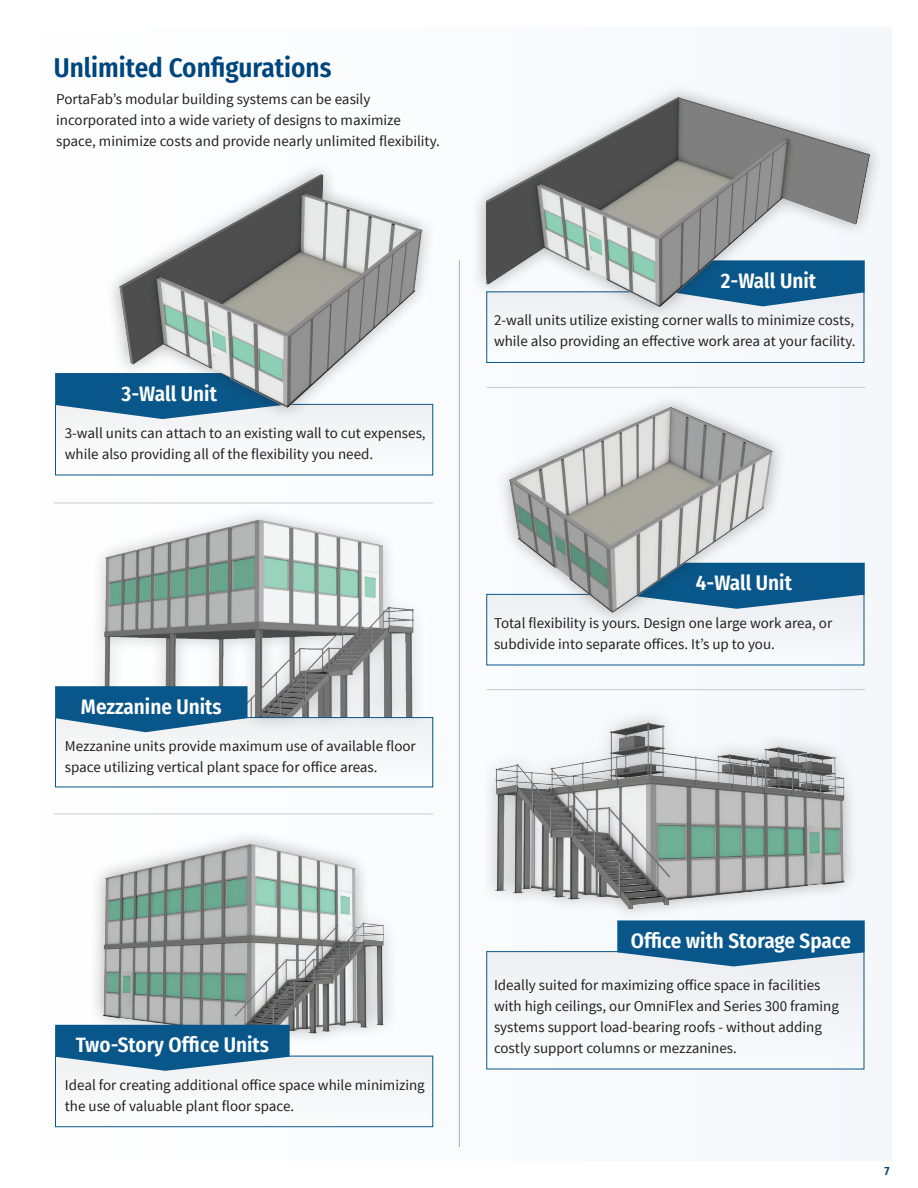
<style>
.page{position:relative;width:918px;height:1188px;background:#fff}
.page>*{position:absolute;margin:0;border:0;box-sizing:border-box;transform-origin:0 0}
.Large_Headline{font:600 27px "Fira Sans Condensed";color:#00467e}
.Body{font:600 21px "Fira Sans Condensed";color:#fff}
.Body-2{font:15px/21px "Source Sans Pro";color:#231f20}
.t1{font:600 12px "Fira Sans Condensed";color:#00467e}
</style>
<div class="page">
<div style="left:27px;top:27px;width:864px;height:1134px;background:#f9fbfd"></div>
<div style="left:55px;top:1056px;width:378px;height:71px;background:#f6f7f8"></div>
<div style="left:55px;top:717px;width:378px;height:70px;background:#f7f8f9"></div>
<div style="left:55px;top:1056px;width:378px;height:71px;border:1px solid #09578a"></div>
<img style="left:55px;top:837px;width:335px;height:201px">
<svg style="left:55px;top:1025px;width:235px;height:46px;background:#2d6f9a"></svg>
<div style="left:90px;top:506px;width:338px;height:226px;background:#231f20;opacity:.25"></div>
<img style="left:90px;top:508px;width:338px;height:209px">
<div style="left:55px;top:717px;width:378px;height:70px;border:1px solid #09578a"></div>
<svg style="left:55px;top:686px;width:193px;height:46px;background:#2c6e9a"></svg>
<div style="left:487px;top:951px;width:377px;height:119px;background:#f3f5f7"></div>
<div style="left:486px;top:951px;width:378px;height:118px;border:1px solid #09578a"></div>
<img style="left:490px;top:715px;width:363px;height:199px">
<svg style="left:617px;top:920px;width:248px;height:46px;background:#2c6e9a"></svg>
<div style="left:486px;top:291px;width:378px;height:72px;border:1px solid #09578a"></div>
<div style="left:471px;top:83px;width:413px;height:237px;background:#231f20;opacity:.36"></div>
<img style="left:486px;top:79px;width:406px;height:251px">
<div style="left:55px;top:404px;width:378px;height:72px;background:#f7f8f9"></div>
<svg style="left:55px;top:373px;width:50px;height:46px"></svg>
<div style="left:105px;top:161px;width:331px;height:260px;background:#231f20;opacity:.36"></div>
<img style="left:109px;top:165px;width:325px;height:248px">
<div style="left:487px;top:594px;width:377px;height:72px;background:#f5f7f9"></div>
<svg style="left:787px;top:563px;width:78px;height:46px"></svg>
<div style="left:496px;top:393px;width:291px;height:233px;background:#f5f9fc"></div>
<img style="left:503px;top:401px;width:276px;height:218px">
<hr style="left:459px;top:260px;width:1px;height:887px;background:#afb1b7">
<hr style="left:54px;top:503px;width:379px;height:1px;background:#cbcbcf">
<hr style="left:486px;top:387px;width:379px;height:1px;background:#cbcbcf">
<hr style="left:486px;top:689px;width:379px;height:1px;background:#cbcbcf">
<hr style="left:54px;top:814px;width:379px;height:1px;background:#cbcbcf">
<p class="Large_Headline" style="left:54px;top:45px;width:279px">Unlimited Configurations</p>
<p class="Body-2" style="left:56px;top:88px;width:385px">PortaFab’s modular building systems can be easily incorporated into a wide variety of designs to maximize space, minimize costs and provide nearly unlimited flexibility.</p>
<p class="Body" style="left:122px;top:376px;width:97px">3-Wall Unit</p>
<p class="Body-2" style="left:65px;top:423px;width:362px">3-wall units can attach to an existing wall to cut expenses, while also providing all of the flexibility you need.</p>
<p class="Body" style="left:81px;top:689px;width:142px">Mezzanine Units</p>
<p class="Body-2" style="left:65px;top:736px;width:352px">Mezzanine units provide maximum use of available floor space utilizing vertical plant space for office areas.</p>
<p class="Body" style="left:721px;top:264px;width:97px">2-Wall Unit</p>
<p class="Body-2" style="left:494px;top:310px;width:363px">2-wall units utilize existing corner walls to minimize costs, while also providing an effective work area at your facility.</p>
<p class="Body" style="left:696px;top:566px;width:98px">4-Wall Unit</p>
<p class="Body-2" style="left:494px;top:613px;width:340px">Total flexibility is yours. Design one large work area, or subdivide into separate offices. It’s up to you.</p>
<p class="Body" style="left:76px;top:1028px;width:195px">Two-Story Office Units</p>
<p class="Body-2" style="left:65px;top:1074px;width:362px">Ideal for creating additional office space while minimizing the use of valuable plant floor space.</p>
<p class="Body" style="left:631px;top:924px;width:222px">Office with Storage Space</p>
<p class="Body-2" style="left:494px;top:975px;width:346px">Ideally suited for maximizing office space in facilities with high ceilings, our OmniFlex and Series 300 framing systems support load-bearing roofs - without adding costly support columns or mezzanines.</p>
<p class="t1" style="left:884px;top:1161px;width:7px">7</p>
</div>
